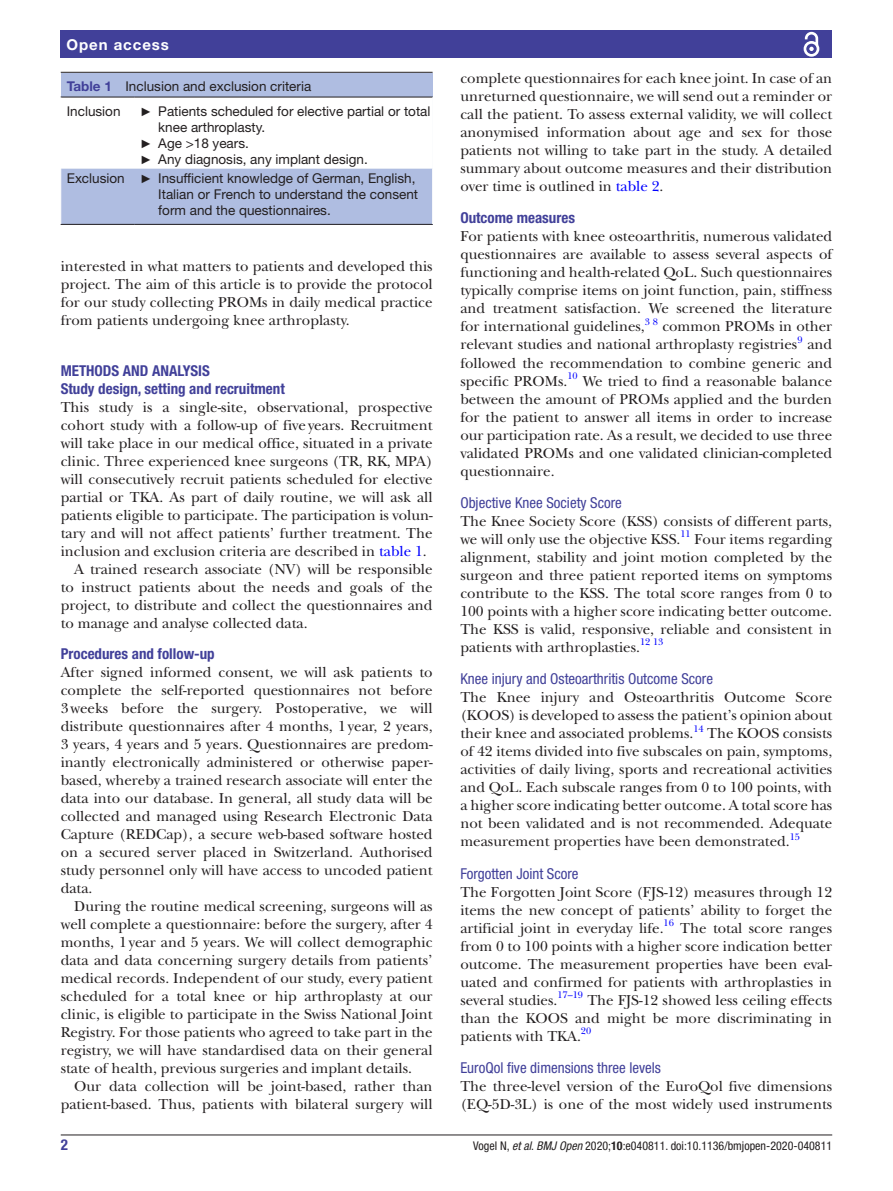
<style>
.page{position:relative;width:893px;height:1191px;background:#fff}
.page>*{position:absolute;margin:0;border:0;box-sizing:border-box;transform-origin:0 0}
.t1{font:15px/18px "New Baskerville";color:#231f20;text-align:justify}
.t2{font:condensed 15px "Helvetica Neue LT Std";color:#414099}
.t3{font:700 condensed 15px/18px "Helvetica Neue LT Std";color:#414099}
.t4{font:700 15px "Helvetica Neue LT Std";letter-spacing:.065em;color:#fff}
.t5{font:13.5px/16.2px "Helvetica Neue LT Std";color:#231f20}
.t6{font:condensed 12px "Helvetica Neue LT Std";color:#231f20}
.t7{font:9.9px "New Baskerville";color:#00f}
.s1{font-weight:700;color:#414099}
.s2{font-family:"Arial";font-size:12px}
.s3{color:#00f}
.s4{font-style:italic}
.s5{font-weight:700}
</style>
<div class="page">
<hr style="left:61px;top:1134px;width:771px;height:1px;background:#231f20">
<div style="left:61px;top:31px;width:771px;height:27px;background:#414099"></div>
<svg style="left:803px;top:31px;width:17px;height:26px"></svg>
<div style="left:61px;top:73px;width:372px;height:152px;background:#afbde1"></div>
<hr style="left:61px;top:72px;width:372px;height:1px;background:#231f20">
<svg style="left:61px;top:98px;width:371px;height:126px"></svg>
<hr style="left:61px;top:97px;width:73px;height:1px;background:#231f20">
<hr style="left:134px;top:97px;width:299px;height:1px;background:#231f20">
<hr style="left:61px;top:224px;width:73px;height:1px;background:#231f20">
<hr style="left:134px;top:224px;width:299px;height:1px;background:#231f20">
<hr style="left:432px;top:97px;width:1px;height:72px;background:#fff">
<hr style="left:432px;top:169px;width:1px;height:55px;background:#fff">
<p class="t4" style="left:66px;top:35px;width:104px">Open access</p>
<p class="t5" style="left:67px;top:73px;width:246px;line-height:25px"><span class="s1">Table 1</span> Inclusion and exclusion criteria<br>Inclusion</p>
<p class="t5" style="left:140px;top:103px;width:292px"><span class="s2">►</span> Patients scheduled for elective partial or total</p>
<p class="t5" style="left:158px;top:119px;width:109px">knee arthroplasty.</p>
<p class="t5" style="left:140px;top:135px;width:110px"><span class="s2">►</span> Age &gt;18 years.</p>
<p class="t5" style="left:140px;top:151px;width:229px"><span class="s2">►</span> Any diagnosis, any implant design.</p>
<p class="t5" style="left:158px;top:170px;width:261px;text-indent:-92px">Exclusion <span class="s2">►</span> Insufficient knowledge of German, English,<br>Italian or French to understand the consent form and the questionnaires.</p>
<p class="t1" style="left:61px;top:257px;width:373px">interested in what matters to patients and developed this project. The aim of this article is to provide the protocol for our study collecting PROMs in daily medical practice from patients undergoing knee arthroplasty.</p>
<p class="t3" style="left:61px;top:361px;width:226px">METHODS AND ANALYSIS<br>Study design, setting and recruitment</p>
<p class="t1" style="left:61px;top:398px;width:373px">This study is a single-site, observational, prospective</p>
<p class="t1" style="left:61px;top:416px;width:373px">cohort study with a follow-up of five years. Recruitment</p>
<p class="t1" style="left:61px;top:434px;width:373px">will take place in our medical office, situated in a private</p>
<p class="t1" style="left:61px;top:452px;width:373px">clinic. Three experienced knee surgeons (TR, RK, MPA)</p>
<p class="t1" style="left:61px;top:470px;width:373px">will consecutively recruit patients scheduled for elective</p>
<p class="t1" style="left:61px;top:488px;width:373px">partial or TKA. As part of daily routine, we will ask all</p>
<p class="t1" style="left:61px;top:506px;width:373px">patients eligible to participate. The participation is volun-</p>
<p class="t1" style="left:61px;top:524px;width:373px">tary and will not affect patients’ further treatment. The</p>
<p class="t1" style="left:61px;top:542px;width:367px">inclusion and exclusion criteria are described in <span class="s3">table 1</span>.</p>
<p class="t1" style="left:74px;top:560px;width:360px">A trained research associate (NV) will be responsible</p>
<p class="t1" style="left:61px;top:578px;width:373px">to instruct patients about the needs and goals of the</p>
<p class="t1" style="left:61px;top:596px;width:373px">project, to distribute and collect the questionnaires and</p>
<p class="t1" style="left:61px;top:614px;width:248px">to manage and analyse collected data.</p>
<p class="t3" style="left:61px;top:644px;width:156px">Procedures and follow-up</p>
<p class="t1" style="left:61px;top:663px;width:373px">After signed informed consent, we will ask patients to complete the self-reported questionnaires not before 3weeks before the surgery. Postoperative, we will distribute questionnaires after 4 months, 1year, 2 years, 3 years, 4 years and 5 years. Questionnaires are predom&shy;inantly electronically administered or otherwise paper&shy;based, whereby a trained research associate will enter the data into our database. In general, all study data will be collected and managed using Research Electronic Data Capture (REDCap), a secure web-based software hosted on a secured server placed in Switzerland. Authorised study personnel only will have access to uncoded patient data.</p>
<p class="t1" style="left:61px;top:897px;width:373px;text-indent:14px">During the routine medical screening, surgeons will as well complete a questionnaire: before the surgery, after 4 months, 1year and 5 years. We will collect demographic data and data concerning surgery details from patients’ medical records. Independent of our study, every patient scheduled for a total knee or hip arthroplasty at our clinic, is eligible to participate in the Swiss National Joint Registry. For those patients who agreed to take part in the registry, we will have standardised data on their general state of health, previous surgeries and implant details.</p>
<p class="t1" style="left:61px;top:1077px;width:373px;text-align:right">Our data collection will be joint-based, rather than patient-based. Thus, patients with bilateral surgery will</p>
<p class="t1" style="left:460px;top:69px;width:373px">complete questionnaires for each knee joint. In case of an unreturned questionnaire, we will send out a reminder or call the patient. To assess external validity, we will collect anonymised information about age and sex for those patients not willing to take part in the study. A detailed summary about outcome measures and their distribution over time is outlined in <span class="s3">table 2</span>.</p>
<p class="t3" style="left:460px;top:209px;width:116px">Outcome measures</p>
<p class="t1" style="left:460px;top:228px;width:373px">For patients with knee osteoarthritis, numerous validated questionnaires are available to assess several aspects of functioning and health-related QoL. Such questionnaires typically comprise items on joint function, pain, stiffness and treatment satisfaction. We screened the literature for international guidelines,<sup>3</sup> <sup>8</sup> common PROMs in other relevant studies and national arthroplasty registries</p>
<p class="t7" style="left:797px;top:334px;width:7px">9</p>
<p class="t1" style="left:460px;top:336px;width:373px;text-indent:347px">and followed the recommendation to combine generic and specific PROMs.</p>
<p class="t7" style="left:567px;top:370px;width:12px">10</p>
<p class="t1" style="left:460px;top:372px;width:373px;text-indent:122px">We tried to find a reasonable balance between the amount of PROMs applied and the burden for the patient to answer all items in order to increase our participation rate. As a result, we decided to use three validated PROMs and one validated clinician-completed questionnaire.</p>
<p class="t2" style="left:460px;top:494px;width:163px">Objective Knee Society Score</p>
<p class="t1" style="left:460px;top:512px;width:373px">The Knee Society Score (KSS) consists of different parts, we will only use the objective KSS.</p>
<p class="t7" style="left:680px;top:528px;width:12px">11</p>
<p class="t1" style="left:460px;top:530px;width:373px;text-indent:234px">Four items regarding alignment, stability and joint motion completed by the surgeon and three patient reported items on symptoms contribute to the KSS. The total score ranges from 0 to 100 points with a higher score indicating better outcome.<br>The KSS is valid, responsive, reliable and consistent in patients with arthroplasties.</p>
<p class="t7" style="left:640px;top:636px;width:25px">12 13</p>
<p class="t2" style="left:460px;top:670px;width:254px">Knee injury and Osteoarthritis Outcome Score</p>
<p class="t1" style="left:460px;top:688px;width:373px">The Knee injury and Osteoarthritis Outcome Score (KOOS) is developed to assess the patient’s opinion about their knee and associated problems.</p>
<p class="t7" style="left:693px;top:722px;width:12px">14</p>
<p class="t1" style="left:460px;top:724px;width:373px;text-indent:247px">The KOOS consists of 42 items divided into five subscales on pain, symptoms, activities of daily living, sports and recreational activities and QoL. Each subscale ranges from 0 to 100 points, with a higher score indicating better outcome. A total score has not been validated and is not recommended. Adequate measurement properties have been demonstrated.</p>
<p class="t7" style="left:790px;top:830px;width:12px">15</p>
<p class="t2" style="left:460px;top:865px;width:120px">Forgotten Joint Score</p>
<p class="t1" style="left:460px;top:883px;width:373px">The Forgotten Joint Score (FJS-12) measures through 12 items the new concept of patients’ ability to forget the artificial joint in everyday life.</p>
<p class="t7" style="left:664px;top:917px;width:12px">16</p>
<p class="t1" style="left:460px;top:919px;width:373px;text-indent:220px">The total score ranges from 0 to 100 points with a higher score indication better outcome. The measurement properties have been eval&shy;uated and confirmed for patients with arthroplasties in several studies.</p>
<p class="t7" style="left:557px;top:989px;width:27px">17–19</p>
<p class="t1" style="left:460px;top:991px;width:373px;text-indent:127px">The FJS-12 showed less ceiling effects than the KOOS and might be more discriminating in patients with TKA.</p>
<p class="t7" style="left:581px;top:1025px;width:12px">20</p>
<p class="t2" style="left:460px;top:1059px;width:202px">EuroQol five dimensions three levels</p>
<p class="t1" style="left:460px;top:1077px;width:373px">The three-level version of the EuroQol five dimensions (EQ-5D-3L) is one of the most widely used instruments</p>
<p class="t3" style="left:61px;top:1135px;width:9px">2</p>
<p class="t6" style="left:473px;top:1138px;width:360px">Vogel N, <span class="s4">et al</span>. <span class="s4">BMJ Open</span> 2020;<span class="s5">10</span>:e040811. doi:10.1136/bmjopen-2020-040811</p>
</div>
